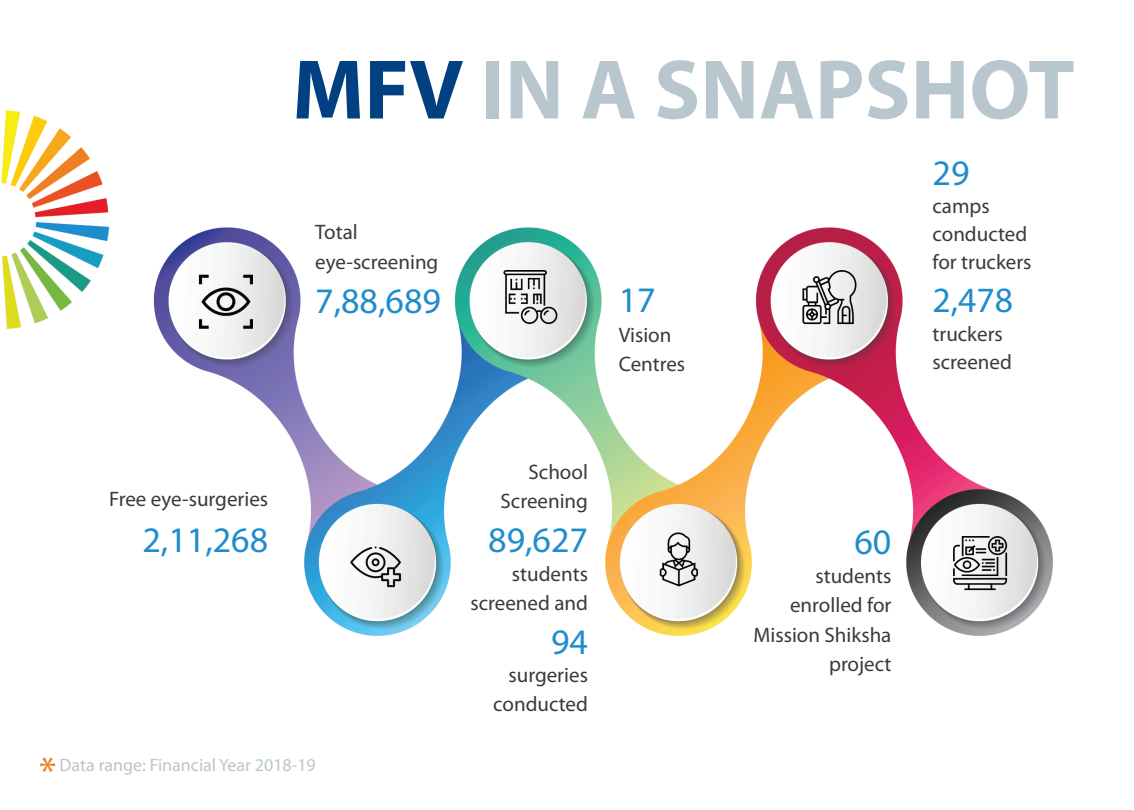
<style>
.page{position:relative;width:1134px;height:810px;background:#fff}
.page>*{position:absolute;margin:0;border:0;box-sizing:border-box;transform-origin:0 0}
.t1{font:700 85.2px "Myriad Pro";color:#b8c6ce}
.t2{font:41.7px "Myriad Pro";color:#ef7f22}
.t3{font:36px "Myriad Pro";color:#1f8ccc}
.t4{font:35.7px "Myriad Pro";color:#1f8ccc}
.t5{font:21px/28.2px "Myriad Pro";color:#393a39}
.t6{font:18px "Myriad Pro";color:#b8c6ce}
.s1{color:#014182}
</style>
<div class="page">
<img style="left:1px;top:110px;width:1052px;height:526px">
<h1 class="t1" style="left:292px;top:34px;width:784px"><span class="s1">MFV</span> IN A SNAPSHOT</h1>
<p class="t5" style="left:109px;top:485px;width:161px">Free eye-surgeries</p>
<h3 class="t3" style="left:143px;top:517px;width:127px">2,11,268</h3>
<p class="t5" style="left:315px;top:217px;width:125px;line-height:29.2px">Total eye-screening</p>
<h3 class="t3" style="left:315px;top:279px;width:127px">7,88,689</h3>
<h3 class="t3" style="left:619px;top:278px;width:38px">17</h3>
<p class="t5" style="left:619px;top:320px;width:68px;line-height:29.5px">Vision<br>Centres</p>
<p class="t5" style="left:500px;top:458px;width:89px;line-height:28.8px;text-align:right">School<br>Screening</p>
<h3 class="t3" style="left:488px;top:518px;width:101px">89,627</h3>
<p class="t5" style="left:470px;top:559px;width:119px;line-height:28.8px;text-align:right">students screened and</p>
<h3 class="t3" style="left:551px;top:619px;width:38px">94</h3>
<p class="t5" style="left:493px;top:661px;width:96px;line-height:28.8px;text-align:right">surgeries conducted</p>
<h2 class="t2" style="left:39px;top:747px;width:19px">*</h2>
<p class="t6" style="left:60px;top:754px;width:258px">Data range: Financial Year 2018-19</p>
<h3 class="t3" style="left:933px;top:150px;width:38px">29</h3>
<p class="t5" style="left:933px;top:191px;width:101px">camps conducted for truckers</p>
<h3 class="t4" style="left:933px;top:278px;width:82px">2,478</h3>
<p class="t5" style="left:933px;top:319px;width:81px">truckers screened</p>
<h3 class="t3" style="left:855px;top:519px;width:38px">60</h3>
<p class="t5" style="left:753px;top:561px;width:140px;line-height:29.4px;text-align:right">students enrolled for<br>Mission Shiksha project</p>
</div>
